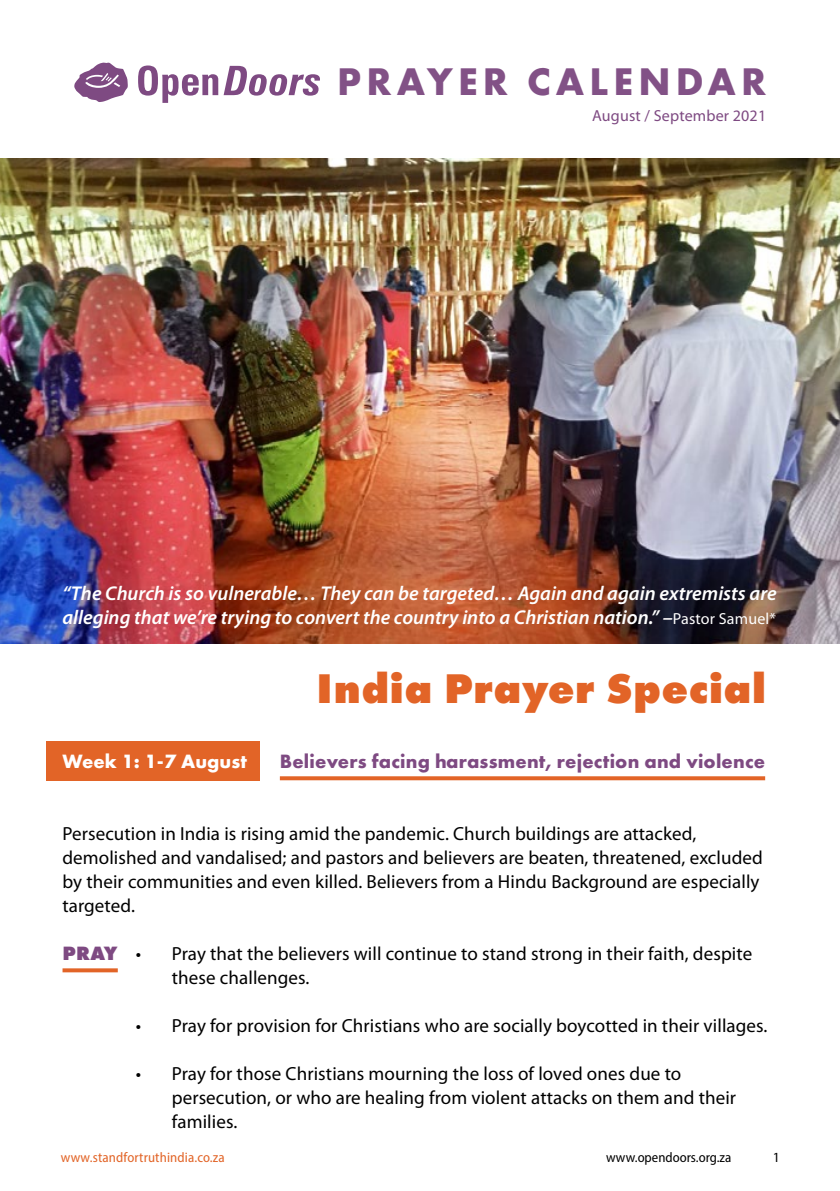
<style>
.page{position:relative;width:840px;height:1191px;background:#fff}
.page>*{position:absolute;margin:0;border:0;box-sizing:border-box;transform-origin:0 0}
.t1{font:800 43px "Futura PT";letter-spacing:.02em;color:#e26427}
.t2{font:700 40px "Futura PT";letter-spacing:.13em;color:#825186}
.t3{font:italic 600 20px/24px "Myriad Pro";color:#fff}
.t4{font:700 20px "Futura PT";letter-spacing:.01em;color:#7e4a82}
.t5{font:700 20px "Futura PT";letter-spacing:.005em;color:#fff}
.t6{font:800 20px "Futura PT";color:#7e4a82}
.t7{font:19px/24px "Myriad Pro";letter-spacing:.005em;color:#000}
.t8{font:16px "Myriad Pro";letter-spacing:.01em;color:#7e4a82}
.t9{font:semi-condensed 14px "Myriad Pro";letter-spacing:.01em;color:#e26427}
.t10{font:semi-condensed 14px "Myriad Pro";color:#000}
.t11{font:14px "Myriad Pro";color:#000}
.s1{font-weight:400;font-style:normal;font-size:16px}
</style>
<div class="page">
<div style="left:46px;top:741px;width:214px;height:40px;background:#e26427"></div>
<svg style="left:280px;top:776px;width:484px;height:4px;background:#e46f36"></svg>
<svg style="left:62px;top:968px;width:56px;height:4px"></svg>
<img style="left:0;top:159px;width:839px;height:484px">
<svg style="left:74px;top:63px;width:54px;height:39px"></svg>
<svg style="left:138px;top:65px;width:182px;height:38px"></svg>
<h2 class="t2" style="left:337px;top:56px;width:430px">PRAYER CALENDAR</h2>
<p class="t8" style="left:592px;top:106px;width:175px">August / September 2021</p>
<p class="t3" style="left:62px;top:581px;width:715px">“The Church is so vulnerable… They can be targeted… Again and again extremists are alleging that we’re trying to convert the country into a Christian nation.” –<span class="s1">Pastor Samuel*</span></p>
<h1 class="t1" style="left:316px;top:661px;width:451px">India Prayer Special</h1>
<p class="t5" style="left:62px;top:748px;width:186px">Week 1: 1-7 August</p>
<p class="t4" style="left:280px;top:748px;width:486px">Believers facing harassment, rejection and violence</p>
<p class="t7" style="left:62px;top:821px;width:701px">Persecution in India is rising amid the pandemic. Church buildings are attacked, demolished and vandalised; and pastors and believers are beaten, threatened, excluded by their communities and even killed. Believers from a Hindu Background are especially targeted.</p>
<p class="t6" style="left:62px;top:941px;width:57px">PRAY</p>
<p class="t7" style="left:172px;top:941px;width:581px;text-indent:-36px">• Pray that the believers will continue to stand strong in their faith, despite these challenges.</p>
<p class="t7" style="left:136px;top:1013px;width:633px">• Pray for provision for Christians who are socially boycotted in their villages.</p>
<p class="t7" style="left:172px;top:1061px;width:565px;text-indent:-36px">• Pray for those Christians mourning the loss of loved ones due to persecution, or who are healing from violent attacks on them and their families.</p>
<p class="t9" style="left:61px;top:1148px;width:165px">www.standfortruthindia.co.za</p>
<p class="t10" style="left:605px;top:1148px;width:127px">www.opendoors.org.za</p>
<p class="t11" style="left:772px;top:1148px;width:9px">1</p>
</div>
